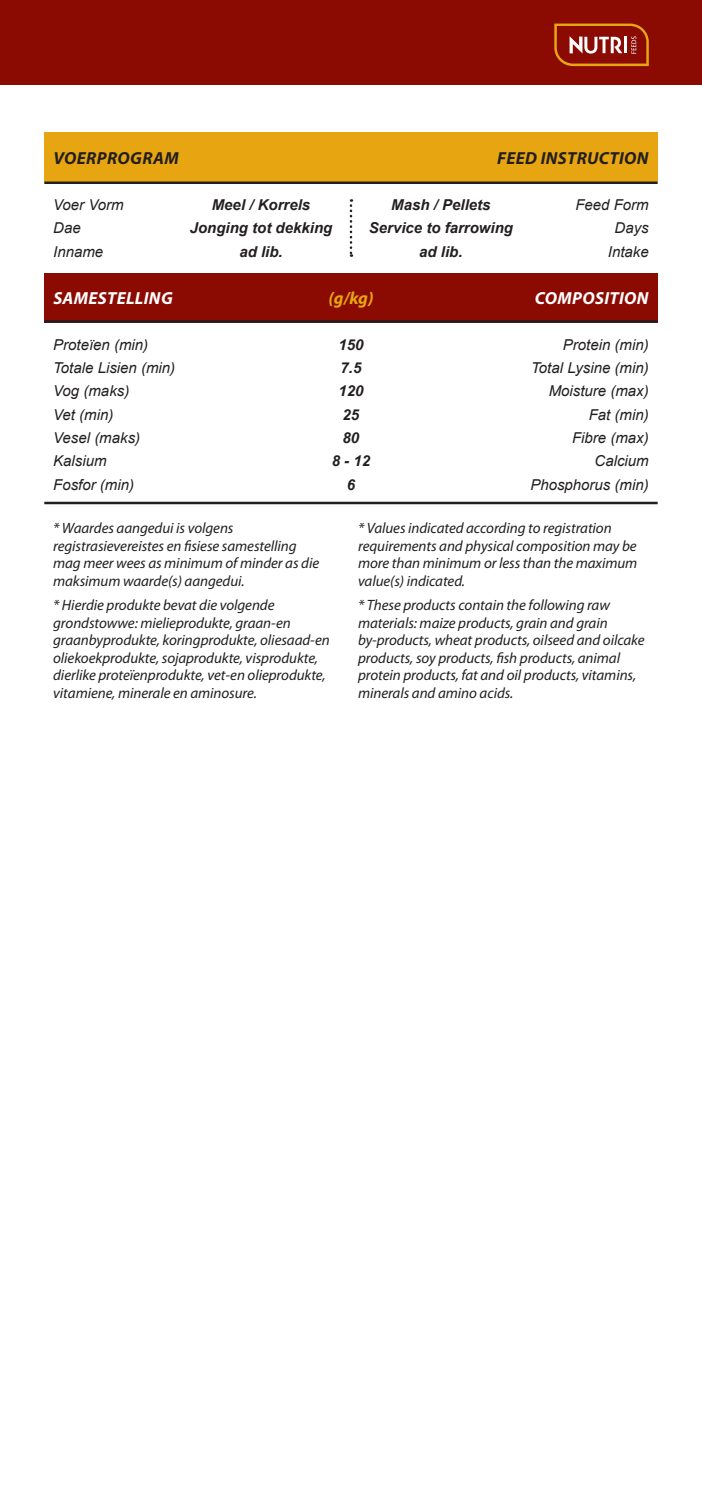
<style>
.page{position:relative;width:702px;height:1489px;background:#fff}
.page>*{position:absolute;margin:0;border:0;box-sizing:border-box;transform-origin:0 0}
.t1{font:italic 700 17.5px "Myriad Pro";letter-spacing:.02em;color:#231f20}
.t2{font:italic 700 17.5px "Myriad Pro";letter-spacing:.02em;color:#fff}
.HEADING_g_kg{font:italic 700 17.5px "Myriad Pro";color:#e7a512}
.Paragraph_NOTE_-_6pt{font:italic 15px/17.5px "Myriad Pro";letter-spacing:-.005em;color:#231f20}
.Table__Composition{font:italic 15px "Arial";color:#231f20}
.Table__Samestelling{font:italic 15px "Arial";color:#231f20}
.Table__SameComp_Amou{font:italic 700 15px "Arial";color:#231f20}
</style>
<div class="page">
<div style="left:0;top:0;width:702px;height:85px;background:#8b0a02"></div>
<svg style="left:554px;top:24px;width:94px;height:42px"></svg>
<div style="left:44px;top:132px;width:613px;height:49px;background:#e7a512"></div>
<hr style="left:44px;top:181px;width:613px;height:3px;background:#231f20">
<hr style="left:44px;top:501px;width:613px;height:3px;background:#231f20">
<div style="left:44px;top:273px;width:613px;height:49px;background:#8b0a02"></div>
<hr style="left:44px;top:320px;width:613px;height:2px;background:#231f20">
<svg style="left:350px;top:199px;width:2px;height:58px"></svg>
<p class="t1" style="left:53px;top:147px;width:127px">VOERPROGRAM</p>
<p class="t1" style="left:497px;top:147px;width:153px">FEED INSTRUCTION</p>
<p class="Table__SameComp_Amou" style="left:212px;top:195px;width:100px">Meel / Korrels</p>
<p class="Table__SameComp_Amou" style="left:190px;top:218px;width:144px">Jonging tot dekking</p>
<p class="Table__SameComp_Amou" style="left:239px;top:241px;width:45px">ad lib.</p>
<p class="Table__SameComp_Amou" style="left:391px;top:195px;width:101px">Mash / Pellets</p>
<p class="Table__SameComp_Amou" style="left:369px;top:218px;width:146px">Service to farrowing</p>
<p class="Table__SameComp_Amou" style="left:419px;top:241px;width:45px">ad lib.</p>
<p class="Table__Samestelling" style="left:53px;top:195px;width:72px">Voer Vorm</p>
<p class="Table__Samestelling" style="left:53px;top:218px;width:29px">Dae</p>
<p class="Table__Samestelling" style="left:53px;top:242px;width:52px">Inname</p>
<p class="t2" style="left:53px;top:287px;width:121px">SAMESTELLING</p>
<p class="HEADING_g_kg" style="left:328px;top:287px;width:47px">(g/kg)</p>
<p class="t2" style="left:534px;top:287px;width:115px">COMPOSITION</p>
<p class="Table__Composition" style="left:575px;top:195px;width:75px">Feed Form</p>
<p class="Table__Composition" style="left:614px;top:218px;width:36px">Days</p>
<p class="Table__Composition" style="left:608px;top:242px;width:42px">Intake</p>
<p class="Table__Samestelling" style="left:53px;top:335px;width:97px">Proteïen (min)</p>
<p class="Table__Samestelling" style="left:53px;top:358px;width:123px">Totale Lisien (min)</p>
<p class="Table__Samestelling" style="left:53px;top:381px;width:78px">Vog (maks)</p>
<p class="Table__Samestelling" style="left:53px;top:404px;width:62px">Vet (min)</p>
<p class="Table__Samestelling" style="left:53px;top:428px;width:88px">Vesel (maks)</p>
<p class="Table__Samestelling" style="left:53px;top:451px;width:55px">Kalsium</p>
<p class="Table__Samestelling" style="left:53px;top:474px;width:82px">Fosfor (min)</p>
<p class="Table__SameComp_Amou" style="left:338px;top:334px;width:27px">150</p>
<p class="Table__SameComp_Amou" style="left:340px;top:358px;width:22px">7.5</p>
<p class="Table__SameComp_Amou" style="left:338px;top:381px;width:27px">120</p>
<p class="Table__SameComp_Amou" style="left:342px;top:404px;width:18px">25</p>
<p class="Table__SameComp_Amou" style="left:342px;top:427px;width:18px">80</p>
<p class="Table__SameComp_Amou" style="left:332px;top:451px;width:40px">8 - 12</p>
<p class="Table__SameComp_Amou" style="left:347px;top:474px;width:10px">6</p>
<p class="Table__Composition" style="left:563px;top:335px;width:87px">Protein (min)</p>
<p class="Table__Composition" style="left:531px;top:358px;width:119px">Total Lysine (min)</p>
<p class="Table__Composition" style="left:548px;top:381px;width:102px">Moisture (max)</p>
<p class="Table__Composition" style="left:588px;top:404px;width:61px">Fat (min)</p>
<p class="Table__Composition" style="left:572px;top:428px;width:78px">Fibre (max)</p>
<p class="Table__Composition" style="left:594px;top:451px;width:56px">Calcium</p>
<p class="Table__Composition" style="left:530px;top:474px;width:120px">Phosphorus (min)</p>
<p class="Paragraph_NOTE_-_6pt" style="left:53px;top:519px;width:267px">* Waardes aangedui is volgens registrasievereistes en fisiese samestelling mag meer wees as minimum of minder as die maksimum waarde(s) aangedui.</p>
<p class="Paragraph_NOTE_-_6pt" style="left:53px;top:596px;width:278px">* Hierdie produkte bevat die volgende grondstowwe: mielieprodukte, graan-en graanbyprodukte, koringprodukte, oliesaad-en oliekoekprodukte, sojaprodukte, visprodukte, dierlike proteïenprodukte, vet-en olieprodukte, vitamiene, minerale en aminosure.</p>
<p class="Paragraph_NOTE_-_6pt" style="left:358px;top:519px;width:281px">* Values indicated according to registration requirements and physical composition may be more than minimum or less than the maximum value(s) indicated.</p>
<p class="Paragraph_NOTE_-_6pt" style="left:358px;top:596px;width:288px">* These products contain the following raw materials: maize products, grain and grain by-products, wheat products, oilseed and oilcake products, soy products, fish products, animal protein products, fat and oil products, vitamins, minerals and amino acids.</p>
</div>
